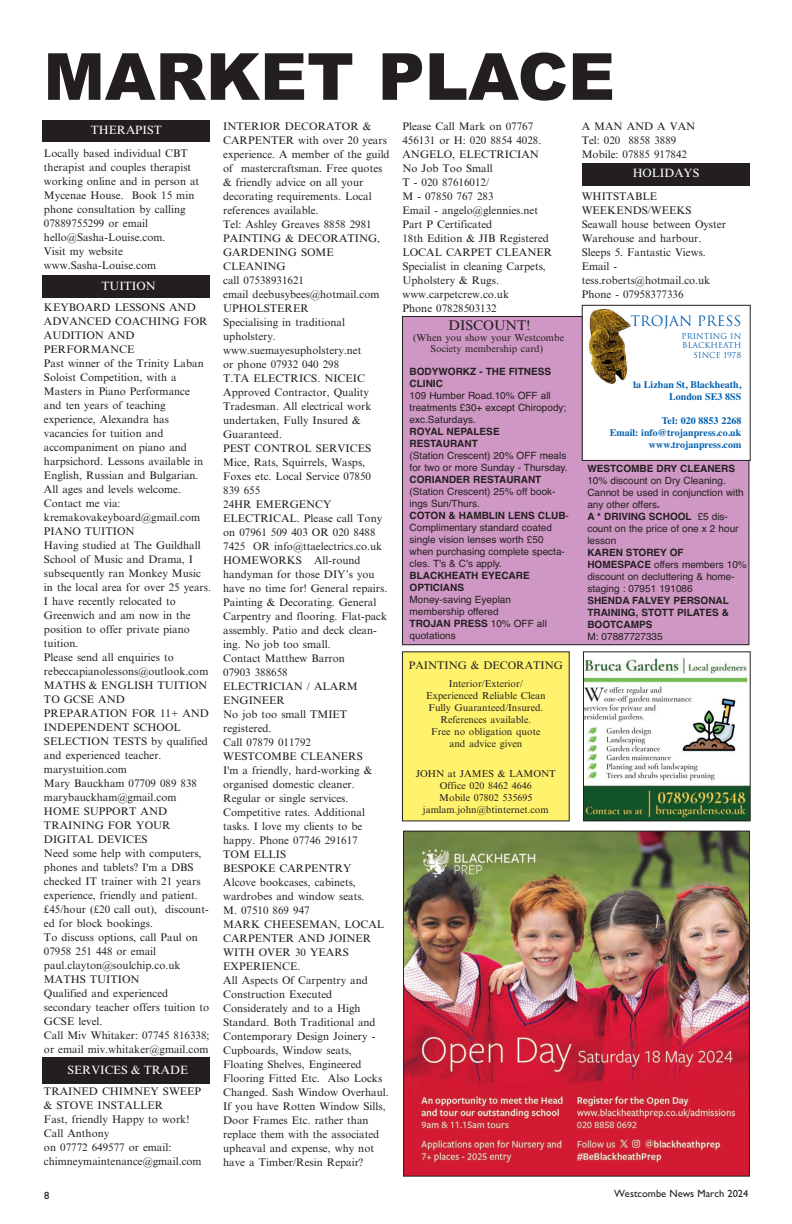
<style>
.page{position:relative;width:792px;height:1224px;background:#fff}
.page>*{position:absolute;margin:0;border:0;box-sizing:border-box;transform-origin:0 0}
.t1{font:900 65px "Arial";color:#231f20}
.t2{font:14px "Trajan";color:#0460ae}
.t3{font:14px "M Times New Roman";color:#231f20}
.t4{font:12px "M Times New Roman";color:#fff}
.t5{font:11px/14px "M Times New Roman";color:#231f20}
.t6{font:10.5px "M Gill Sans";color:#231f20}
.t7{font:10px/12px "Helvetica";color:#231f20}
.t8{font:10px/12px "M Times New Roman";color:#231f20;text-align:center}
.t9{font:700 10px/12px "Helvetica";color:#231f20}
.t10{font:700 10px/12px "Times";color:#0460ae;text-align:right}
.t11{font:8px/9.6px "Trajan";color:#0460ae;text-align:right}
.s1{font-weight:700}
</style>
<div class="page">
<div style="left:403px;top:317px;width:345px;height:327px;background:#cf97c3"></div>
<div style="left:43px;top:120px;width:167px;height:21px;background:#231f20"></div>
<div style="left:43px;top:276px;width:167px;height:22px;background:#231f20"></div>
<div style="left:582px;top:163px;width:168px;height:22px;background:#231f20"></div>
<div style="left:42px;top:1058px;width:167px;height:26px;background:#231f20"></div>
<img style="left:585px;top:657px;width:164px;height:162px">
<div style="left:583px;top:651px;width:168px;height:170px;border:1px solid #231f20"></div>
<div style="left:403px;top:652px;width:166px;height:168px;background:#fff26c"></div>
<div style="left:583px;top:306px;width:167px;height:154px;background:#fff"></div>
<div style="left:582px;top:305px;width:169px;height:156px;border:1px solid #231f20"></div>
<img style="left:589px;top:309px;width:42px;height:74px">
<img style="left:405px;top:833px;width:343px;height:342px">
<div style="left:403px;top:831px;width:347px;height:346px;border:1px solid #231f20"></div>
<h1 class="t1" style="left:44px;top:39px;width:573px">MARKET PLACE</h1>
<p class="t4" style="left:91px;top:123px;width:72px">THERAPIST</p>
<p class="t5" style="left:223px;top:119px;width:168px">INTERIOR DECORATOR &amp;<br>CARPENTER with over 20 years experience. A member of the guild of mastercraftsman. Free quotes &amp; friendly advice on all your decorating requirements. Local references available.<br>Tel: Ashley Greaves 8858 2981<br>PAINTING &amp; DECORATING,<br>GARDENING SOME<br>CLEANING<br>call 07538931621<br>email deebusybees@hotmail.com<br>UPHOLSTERER<br>Specialising in traditional upholstery. www.suemayesupholstery.net<br>or phone 07932 040 298<br>T.TA ELECTRICS. NICEIC<br>Approved Contractor, Quality<br>Tradesman. All electrical work undertaken, Fully Insured &amp;<br>Guaranteed.<br>PEST CONTROL SERVICES<br>Mice, Rats, Squirrels, Wasps,<br>Foxes etc. Local Service 07850<br>839 655<br>24HR EMERGENCY<br>ELECTRICAL. Please call Tony on 07961 509 403 OR 020 8488<br>7425 OR info@ttaelectrics.co.uk<br>HOMEWORKS All-round handyman for those DIY’s you have no time for! General repairs.<br>Painting &amp; Decorating. General<br>Carpentry and flooring. Flat-pack assembly. Patio and deck clean&shy;ing. No job too small.<br>Contact Matthew Barron<br>07903 388658<br>ELECTRICIAN / ALARM<br>ENGINEER<br>No job too small TMIET registered.<br>Call 07879 011792<br>WESTCOMBE CLEANERS<br>I'm a friendly, hard-working &amp; organised domestic cleaner.<br>Regular or single services.<br>Competitive rates. Additional tasks. I love my clients to be happy. Phone 07746 291617<br>TOM ELLIS<br>BESPOKE CARPENTRY<br>Alcove bookcases, cabinets, wardrobes and window seats.<br>M. 07510 869 947<br>MARK CHEESEMAN, LOCAL<br>CARPENTER AND JOINER<br>WITH OVER 30 YEARS<br>EXPERIENCE.<br>All Aspects Of Carpentry and<br>Construction Executed<br>Considerately and to a High<br>Standard. Both Traditional and<br>Contemporary Design Joinery -<br>Cupboards, Window seats,<br>Floating Shelves, Engineered<br>Flooring Fitted Etc. Also Locks<br>Changed. Sash Window Overhaul.<br>If you have Rotten Window Sills,<br>Door Frames Etc. rather than replace them with the associated upheaval and expense, why not have a Timber/Resin Repair?</p>
<p class="t5" style="left:402px;top:119px;width:151px">Please Call Mark on 07767<br>456131 or H: 020 8854 4028.<br>ANGELO, ELECTRICIAN<br>No Job Too Small<br>T - 020 87616012/<br>M - 07850 767 283<br>Email - angelo@glennies.net<br>Part P Certificated<br>18th Edition &amp; JIB Registered<br>LOCAL CARPET CLEANER<br>Specialist in cleaning Carpets,<br>Upholstery &amp; Rugs. www.carpetcrew.co.uk<br>Phone 07828503132</p>
<p class="t5" style="left:582px;top:119px;width:115px">A MAN AND A VAN<br>Tel: 020 8858 3889<br>Mobile: 07885 917842</p>
<p class="t5" style="left:44px;top:146px;width:157px">Locally based individual CBT therapist and couples therapist working online and in person at<br>Mycenae House. Book 15 min phone consultation by calling<br>07889755299 or email hello@Sasha-Louise.com.<br>Visit my website www.Sasha-Louise.com</p>
<p class="t5" style="left:44px;top:300px;width:169px">KEYBOARD LESSONS AND<br>ADVANCED COACHING FOR<br>AUDITION AND<br>PERFORMANCE<br>Past winner of the Trinity Laban<br>Soloist Competition, with a<br>Masters in Piano Performance<br>and ten years of teaching experience, Alexandra has vacancies for tuition and accompaniment on piano and harpsichord. Lessons available in<br>English, Russian and Bulgarian.<br>All ages and levels welcome.<br>Contact me via: kremakovakeyboard@gmail.com<br>PIANO TUITION<br>Having studied at The Guildhall<br>School of Music and Drama, I subsequently ran Monkey Music in the local area for over 25 years.<br>I have recently relocated to<br>Greenwich and am now in the position to offer private piano tuition.<br>Please send all enquiries to rebeccapianolessons@outlook.com<br>MATHS &amp; ENGLISH TUITION<br>TO GCSE AND<br>PREPARATION FOR 11+ AND<br>INDEPENDENT SCHOOL<br>SELECTION TESTS by qualified and experienced teacher. marystuition.com<br>Mary Bauckham 07709 089 838 marybauckham@gmail.com<br>HOME SUPPORT AND<br>TRAINING FOR YOUR<br>DIGITAL DEVICES<br>Need some help with computers, phones and tablets? I'm a DBS checked IT trainer with 21 years experience, friendly and patient. £45/hour (£20 call out), discount&shy;ed for block bookings.<br>To discuss options, call Paul on<br>07958 251 448 or email paul.clayton@soulchip.co.uk<br>MATHS TUITION<br>Qualified and experienced secondary teacher offers tuition to<br>GCSE level.<br>Call Miv Whitaker: 07745 816338; or email miv.whitaker@gmail.com</p>
<p class="t5" style="left:44px;top:1085px;width:159px">TRAINED CHIMNEY SWEEP &amp; STOVE INSTALLER<br>Fast, friendly Happy to work!<br>Call Anthony<br>on 07772 649577 or email: chimneymaintenance@gmail.com</p>
<p class="t4" style="left:633px;top:166px;width:68px">HOLIDAYS</p>
<p class="t5" style="left:582px;top:189px;width:146px">WHITSTABLE<br>WEEKENDS/WEEKS<br>Seawall house between Oyster<br>Warehouse and harbour.<br>Sleeps 5. Fantastic Views.<br>Email - tess.roberts@hotmail.co.uk<br>Phone - 07958377336</p>
<p class="t4" style="left:101px;top:279px;width:56px">TUITION</p>
<p class="t2" style="left:630px;top:313px;width:112px">TROJAN PRESS</p>
<p class="t11" style="left:682px;top:331px;width:61px">PRINTING IN<br>BLACKHEATH<br>SINCE 1978</p>
<p class="t10" style="left:632px;top:380px;width:111px">1a Lizban St, Blackheath,<br>London SE3 8SS</p>
<p class="t10" style="left:610px;top:416px;width:133px">Tel: 020 8853 2268<br>Email: info@trojanpress.co.uk www.trojanpress.com</p>
<p class="t3" style="left:449px;top:317px;width:83px">DISCOUNT!</p>
<p class="t8" style="left:413px;top:332px;width:152px;line-height:11px">(When you show your Westcombe<br>Society membership card)</p>
<p class="t9" style="left:410px;top:367px;width:143px">BODYWORKZ - THE FITNESS<br>CLINIC</p>
<p class="t7" style="left:410px;top:391px;width:158px">109 Humber Road.10% OFF all treatments £30+ except Chiropody; exc.Saturdays.</p>
<p class="t9" style="left:410px;top:427px;width:92px">ROYAL NEPALESE<br>RESTAURANT</p>
<p class="t7" style="left:410px;top:451px;width:160px">(Station Crescent) 20% OFF meals for two or more Sunday - Thursday.</p>
<p class="t9" style="left:410px;top:475px;width:133px">CORIANDER RESTAURANT</p>
<p class="t7" style="left:410px;top:487px;width:161px">(Station Crescent) 25% off book&shy;ings Sun/Thurs.<br><span class="s1">COTON &amp; HAMBLIN LENS CLUB</span>-<br>Complimentary standard coated single vision lenses worth £50 when purchasing complete specta&shy;cles. T's &amp; C's apply.</p>
<p class="t9" style="left:410px;top:571px;width:122px">BLACKHEATH EYECARE<br>OPTICIANS</p>
<p class="t7" style="left:410px;top:595px;width:139px">Money-saving Eyeplan membership offered<br><span class="s1">TROJAN PRESS</span> 10% OFF all quotations</p>
<p class="t9" style="left:587px;top:463px;width:149px">WESTCOMBE DRY CLEANERS</p>
<p class="t7" style="left:587px;top:475px;width:158px">10% discount on Dry Cleaning.<br>Cannot be used in conjunction with any other offers<span class="s1">.<br>A * DRIVING SCHOOL</span> £5 dis&shy;count on the price of one x 2 hour lesson</p>
<p class="t7" style="left:587px;top:547px;width:161px"><span class="s1">KAREN STOREY OF<br>HOMESPACE</span> offers members 10% discount on decluttering &amp; home&shy;staging : 07951 191086</p>
<p class="t9" style="left:587px;top:595px;width:143px;text-align:justify">SHENDA FALVEY PERSONAL TRAINING, STOTT PILATES &amp; BOOTCAMPS</p>
<p class="t7" style="left:587px;top:631px;width:77px">M: 07887727335</p>
<p class="t5" style="left:409px;top:658px;width:156px">PAINTING &amp; DECORATING</p>
<p class="t8" style="left:426px;top:678px;width:121px">Interior/Exterior/<br>Experienced Reliable Clean<br>Fully Guaranteed/Insured.<br>References available.<br>Free no obligation quote and advice given</p>
<p class="t8" style="left:416px;top:768px;width:142px">JOHN at JAMES &amp; LAMONT<br>Office 020 8462 4646<br>Mobile 07802 535695 jamlam.john@btinternet.com</p>
<p class="t4" style="left:68px;top:1063px;width:122px">SERVICES &amp; TRADE</p>
<p class="t6" style="left:44px;top:1189px;width:7px">8</p>
<p class="t6" style="left:614px;top:1188px;width:136px">Westcombe News March 2024</p>
</div>
